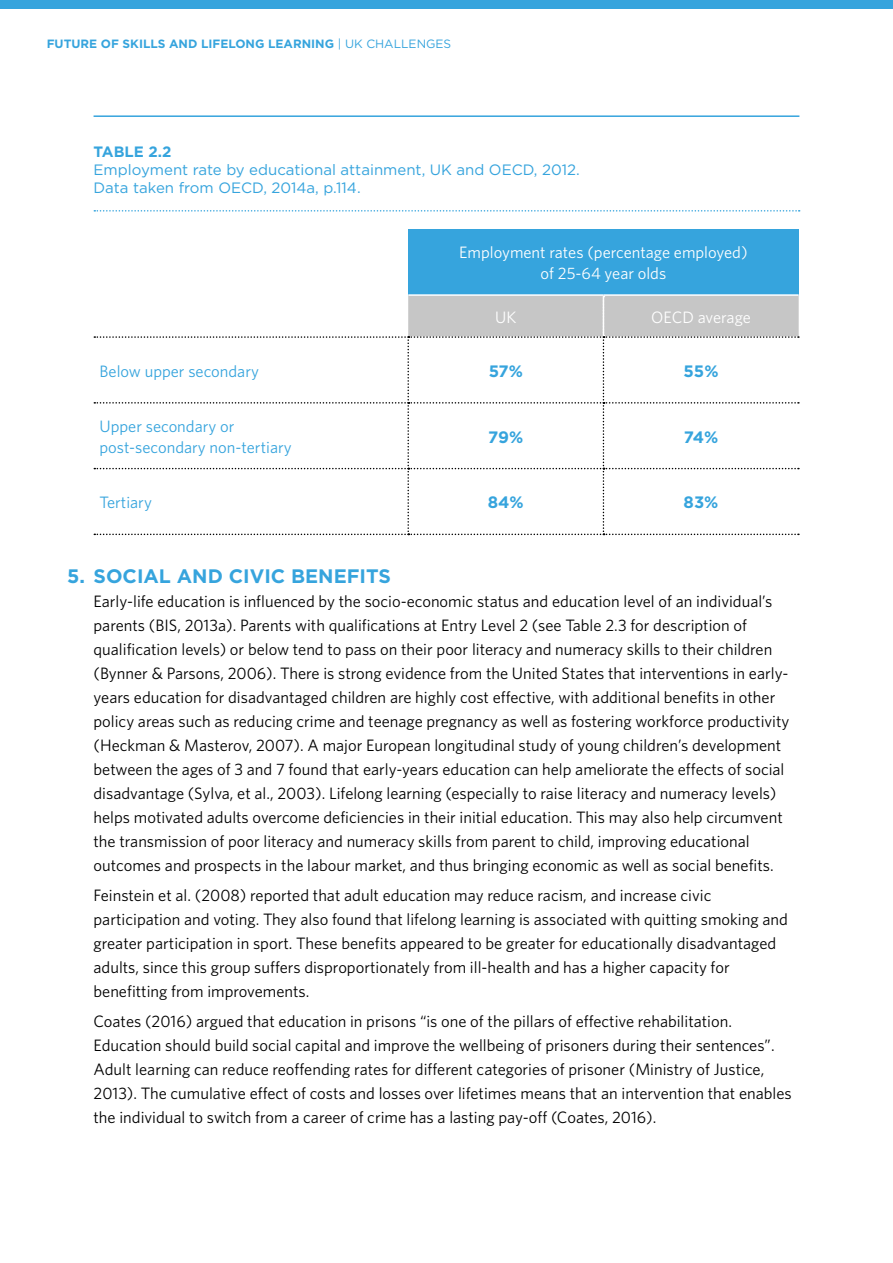
<style>
.page{position:relative;width:893px;height:1263px;background:#fff}
.page>*{position:absolute;margin:0;border:0;box-sizing:border-box;transform-origin:0 0}
.H2_-_Gotham{font:700 19.5px "Gotham";color:#36a4dd}
.Body{font:16.5px/24px "Whitney HTF";color:#000}
.Body-2{font:16.5px/21px "Whitney HTF";color:#36a4dd}
.Bulleted_list{font:16.5px/21px "Whitney HTF";color:#fff;text-align:center}
.Body-3{font:700 16.5px "Gotham HTF";letter-spacing:-.01em;color:#36a4dd}
.Figure_Title_-_no_no{font:15px/18px "Gotham";color:#36a4dd}
.Figure_Number{font:700 15px "Gotham";color:#36a4dd}
.t1{font:700 12px "Gotham";color:#36a4dd}
.s1{font-weight:400}
</style>
<div class="page">
<div style="left:0;top:0;width:893px;height:9px;background:#36a4dd"></div>
<hr style="left:94px;top:115px;width:705px;height:2px;background:#36a4dd">
<svg style="left:94px;top:210px;width:706px;height:2px"></svg>
<div style="left:408px;top:229px;width:391px;height:66px;background:#36a4dd"></div>
<hr style="left:408px;top:294px;width:195px;height:2px;background:#fff">
<hr style="left:603px;top:294px;width:196px;height:2px;background:#fff">
<svg style="left:94px;top:295px;width:705px;height:240px"></svg>
<p class="t1" style="left:47px;top:37px;width:406px">FUTURE OF SKILLS AND LIFELONG LEARNING <span class="s1">| UK CHALLENGES</span></p>
<p class="Figure_Number" style="left:94px;top:143px;width:79px">TABLE 2.2</p>
<p class="Figure_Title_-_no_no" style="left:94px;top:160px;width:488px">Employment rate by educational attainment, UK and OECD, 2012.<br>Data taken from OECD, 2014a, p.114.</p>
<p class="Bulleted_list" style="left:459px;top:242px;width:290px">Employment rates (percentage employed) of 25-64 year olds</p>
<p class="Bulleted_list" style="left:495px;top:306px;width:23px">UK</p>
<p class="Bulleted_list" style="left:651px;top:306px;width:101px">OECD average</p>
<p class="Body-2" style="left:100px;top:360px;width:161px">Below upper secondary</p>
<p class="Body-3" style="left:489px;top:361px;width:36px">57%</p>
<p class="Body-3" style="left:684px;top:361px;width:36px">55%</p>
<p class="Body-2" style="left:100px;top:415px;width:194px">Upper secondary or post-secondary non-tertiary</p>
<p class="Body-3" style="left:488px;top:427px;width:37px">79%</p>
<p class="Body-3" style="left:684px;top:427px;width:36px">74%</p>
<p class="Body-2" style="left:100px;top:492px;width:54px">Tertiary</p>
<p class="Body-3" style="left:488px;top:493px;width:37px">84%</p>
<p class="Body-3" style="left:684px;top:493px;width:36px">83%</p>
<p class="H2_-_Gotham" style="left:67px;top:565px;width:325px">5. SOCIAL AND CIVIC BENEFITS</p>
<p class="Body" style="left:94px;top:589px;width:697px">Early-life education is influenced by the socio-economic status and education level of an individual’s parents (BIS, 2013a). Parents with qualifications at Entry Level 2 (see Table 2.3 for description of qualification levels) or below tend to pass on their poor literacy and numeracy skills to their children (Bynner &amp; Parsons, 2006). There is strong evidence from the United States that interventions in early&shy;years education for disadvantaged children are highly cost effective, with additional benefits in other policy areas such as reducing crime and teenage pregnancy as well as fostering workforce productivity (Heckman &amp; Masterov, 2007). A major European longitudinal study of young children’s development between the ages of 3 and 7 found that early-years education can help ameliorate the effects of social disadvantage (Sylva, et al., 2003). Lifelong learning (especially to raise literacy and numeracy levels) helps motivated adults overcome deficiencies in their initial education. This may also help circumvent the transmission of poor literacy and numeracy skills from parent to child, improving educational outcomes and prospects in the labour market, and thus bringing economic as well as social benefits.</p>
<p class="Body" style="left:94px;top:883px;width:696px">Feinstein et al. (2008) reported that adult education may reduce racism, and increase civic participation and voting. They also found that lifelong learning is associated with quitting smoking and greater participation in sport. These benefits appeared to be greater for educationally disadvantaged adults, since this group suffers disproportionately from ill-health and has a higher capacity for benefitting from improvements.</p>
<p class="Body" style="left:94px;top:1009px;width:700px">Coates (2016) argued that education in prisons “is one of the pillars of effective rehabilitation.<br>Education should build social capital and improve the wellbeing of prisoners during their sentences”.<br>Adult learning can reduce reoffending rates for different categories of prisoner (Ministry of Justice, 2013). The cumulative effect of costs and losses over lifetimes means that an intervention that enables the individual to switch from a career of crime has a lasting pay-off (Coates, 2016).</p>
</div>
